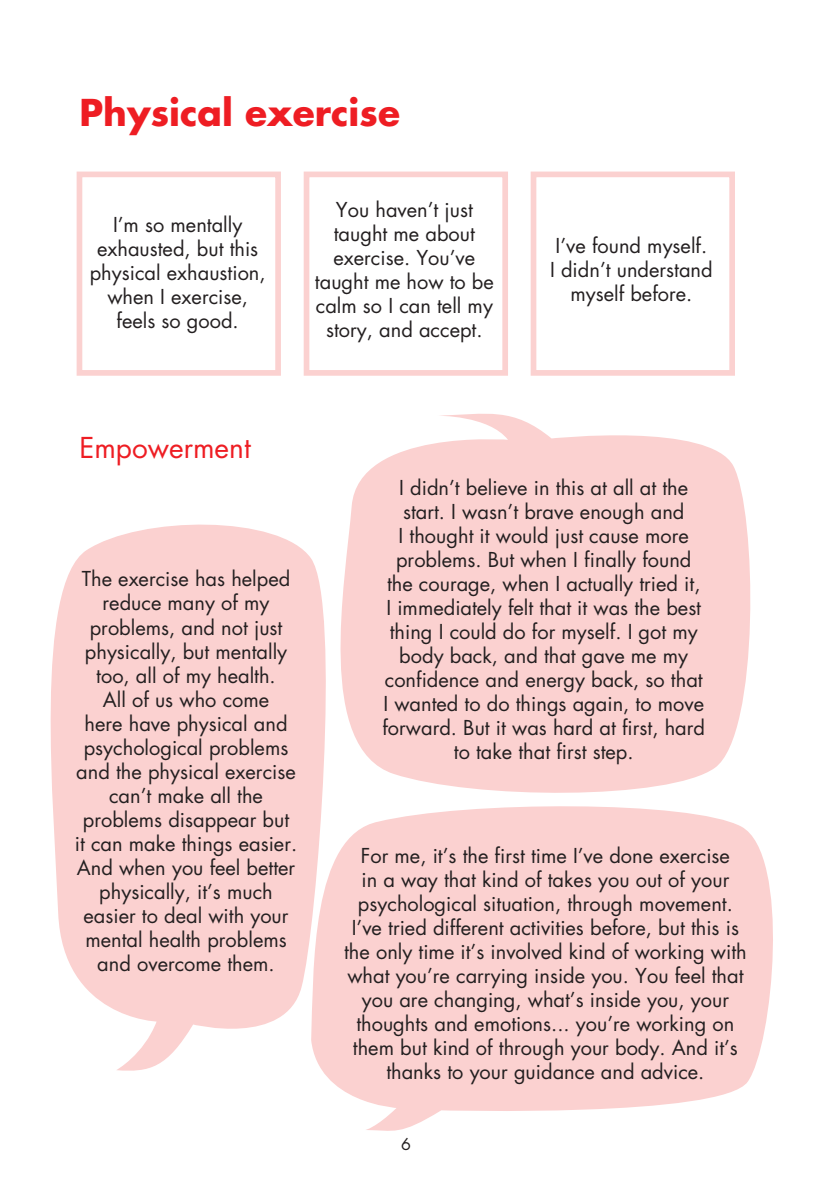
<style>
.page{position:relative;width:840px;height:1191px;background:#fff}
.page>*{position:absolute;margin:0;border:0;box-sizing:border-box;transform-origin:0 0}
.RUBBE{font:700 36px "Futura Std";color:#ee1d23}
.Ingress{font:28px "Futura Std";color:#ee1d23}
.Bubblorna{font:20px/24px "Futura Std";color:#231f20;text-align:center}
.t1{font:16px "Futura Std";color:#231f20}
</style>
<div class="page">
<div style="left:530px;top:171px;width:204px;height:205px;border:6px solid #fbd1d0"></div>
<div style="left:303px;top:171px;width:204px;height:205px;border:6px solid #fbd1d0"></div>
<svg style="left:341px;top:413px;width:410px;height:380px;fill:#fbd1d0"></svg>
<svg style="left:50px;top:524px;width:291px;height:547px;fill:#fbd1d0"></svg>
<svg style="left:310px;top:800px;width:463px;height:331px;fill:#fbd1d0"></svg>
<div style="left:77px;top:171px;width:204px;height:205px;border:6px solid #fbd1d0"></div>
<p class="RUBBE" style="left:79px;top:89px;width:322px">Physical exercise</p>
<p class="Bubblorna" style="left:90px;top:213px;width:177px">I’m so mentally exhausted, but this physical exhaustion, when I exercise, feels so good.</p>
<p class="Ingress" style="left:79px;top:429px;width:173px">Empowerment</p>
<p class="Bubblorna" style="left:315px;top:197px;width:180px">You haven’t just taught me about exercise. You’ve taught me how to be calm so I can tell my story, and accept.</p>
<p class="Bubblorna" style="left:550px;top:234px;width:164px">I’ve found myself.<br>I didn’t understand myself before.</p>
<p class="Bubblorna" style="left:75px;top:567px;width:224px">The exercise has helped reduce many of my problems, and not just physically, but mentally too, all of my health.<br>All of us who come<br>here have physical and psychological problems and the physical exercise can’t make all the problems disappear but<br>it can make things easier.<br>And when you feel better physically, it’s much easier to deal with your mental health problems and overcome them.</p>
<p class="Bubblorna" style="left:384px;top:476px;width:319px">I didn’t believe in this at all at the start. I wasn’t brave enough and<br>I thought it would just cause more problems. But when I finally found the courage, when I actually tried it, I immediately felt that it was the best thing I could do for myself. I got my body back, and that gave me my confidence and energy back, so that</p>
<p class="Bubblorna" style="left:383px;top:692px;width:322px">I wanted to do things again, to move</p>
<p class="Bubblorna" style="left:382px;top:716px;width:324px">forward. But it was hard at first, hard to take that first step.</p>
<p class="Bubblorna" style="left:344px;top:844px;width:404px">For me, it’s the first time I’ve done exercise<br>in a way that kind of takes you out of your psychological situation, through movement.<br>I’ve tried different activities before, but this is the only time it’s involved kind of working with what you’re carrying inside you. You feel that you are changing, what’s inside you, your thoughts and emotions... you’re working on them but kind of through your body. And it’s thanks to your guidance and advice.</p>
<p class="t1" style="left:401px;top:1134px;width:11px">6</p>
</div>
